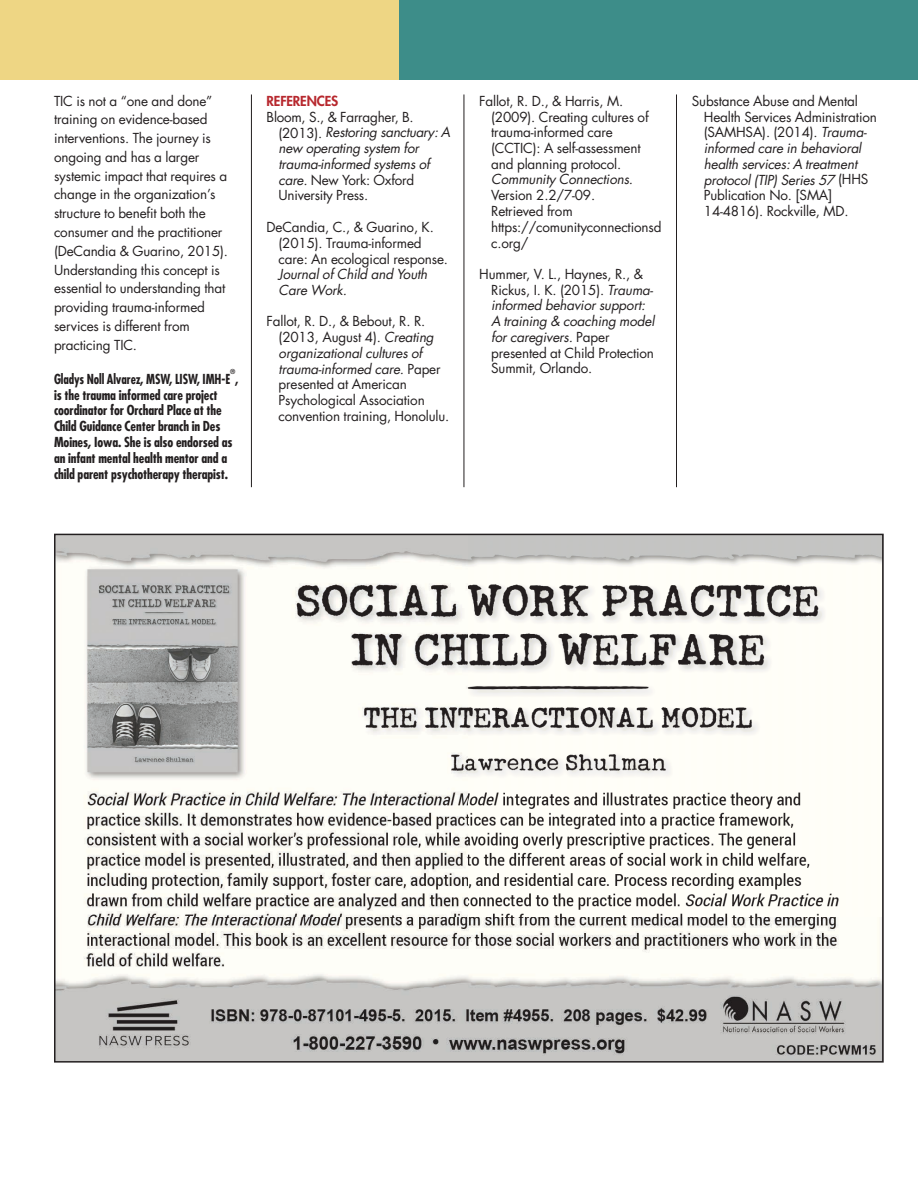
<style>
.page{position:relative;width:918px;height:1188px;background:#fff}
.page>*{position:absolute;margin:0;border:0;box-sizing:border-box;transform-origin:0 0}
.t1{font:13.5px/15.8px "Futura";letter-spacing:-.01em;color:#231f20}
.t2{font:700 condensed 13.5px/15.8px "Futura";letter-spacing:-.01em;color:#231f20}
.t3{font:italic 13.5px/15.8px "Futura";color:#231f20}
.t4{font:700 condensed 13.5px "Futura";letter-spacing:-.01em;color:#231f20;scale:.93 1}
.t5{font:800 13.5px "Futura";letter-spacing:-.01em;color:#b7282e}
.t6{font:700 condensed 6.75px "Futura";color:#231f20;scale:.93 1}
.s1{font-style:normal}
.s2{font-style:italic}
</style>
<div class="page">
<div style="left:0;top:0;width:400px;height:80px;background:#eed684"></div>
<div style="left:400px;top:0;width:518px;height:80px;background:#3d8d89"></div>
<hr style="left:251px;top:94px;width:1px;height:393px;background:#231f20">
<hr style="left:464px;top:94px;width:1px;height:393px;background:#231f20">
<hr style="left:676px;top:94px;width:1px;height:393px;background:#231f20">
<img style="left:57px;top:537px;width:824px;height:523px">
<p class="t1" style="left:54px;top:91px;width:176px;line-height:18.8px">TIC is not a “one and done” training on evidence-based interventions. The journey is ongoing and has a larger systemic impact that requires a change in the organization’s structure to benefit both the consumer and the practitioner (DeCandia &amp; Guarino, 2015).<br>Understanding this concept is essential to understanding that providing trauma-informed services is different from practicing TIC.</p>
<p class="t4" style="left:54px;top:370px;width:200px">Gladys Noll Alvarez, MSW, LISW, IMH-E ,</p>
<p class="t6" style="left:230px;top:367px;width:7px">®</p>
<p class="t2" style="left:54px;top:387px;width:180px">is the trauma informed care project coordinator for Orchard Place at the Child Guidance Center branch in Des Moines, Iowa. She is also endorsed as an infant mental health mentor and a child parent psychotherapy therapist.</p>
<p class="t5" style="left:267px;top:92px;width:73px">REFERENCES</p>
<p class="t3" style="left:279px;top:109px;width:176px;text-indent:-12px"><span class="s1">Bloom, S., &amp; Farragher, B.<br>( 2 0 1 3 ) .</span> Restoring sanctuary:A new operating system for trauma-informed systemsof care.<span class="s1">New York: Oxford<br>University Press.</span></p>
<p class="t1" style="left:279px;top:219px;width:171px;text-indent:-12px">DeCandia, C., &amp; Guarino, K. (2015). Trauma-informed care: An ecological response.</p>
<p class="t3" style="left:279px;top:266px;width:153px">JournalofChild and Youth<br>Care Work.</p>
<p class="t1" style="left:279px;top:313px;width:172px;text-indent:-12px">Fallot, R. D., &amp; Bebout, R. R. (2013, August 4). <span class="s2">Creating organizationalculturesof trauma-informed care.</span>P a p e r presented at American<br>Psychological Association convention training, Honolulu.</p>
<p class="t1" style="left:491px;top:93px;width:159px;text-indent:-12px">Fallot, R. D., &amp; Harris, M. (2009). Creating cultures of trauma-informed care (CCTIC): A self-assessment and planning protocol.</p>
<p class="t3" style="left:491px;top:171px;width:146px">Community Connections.</p>
<p class="t1" style="left:491px;top:187px;width:172px">Version 2.2/7-09.<br>Retrieved from https://comunityconnectionsd c.org/</p>
<p class="t1" style="left:491px;top:266px;width:168px;text-indent:-12px">Hummer, V. L., Haynes, R., &amp;<br>Rickus, I. K. (2015). <span class="s2">Trauma&shy;informed behaviorsupport:<br>A training &amp; coaching model forcaregivers.</span>P a p e r presented at Child Protection<br>Summit, Orlando.</p>
<p class="t1" style="left:704px;top:93px;width:175px;text-indent:-12px">Substance Abuse and Mental<br>Health Services Administration (SAMHSA). (2014). <span class="s2">Trauma&shy;informed care in behavioral health services:A treatment protocol(TIP)Series57</span> ( H H S<br>Publication No. [SMA]<br>14-4816). Rockville, MD.</p>
</div>
